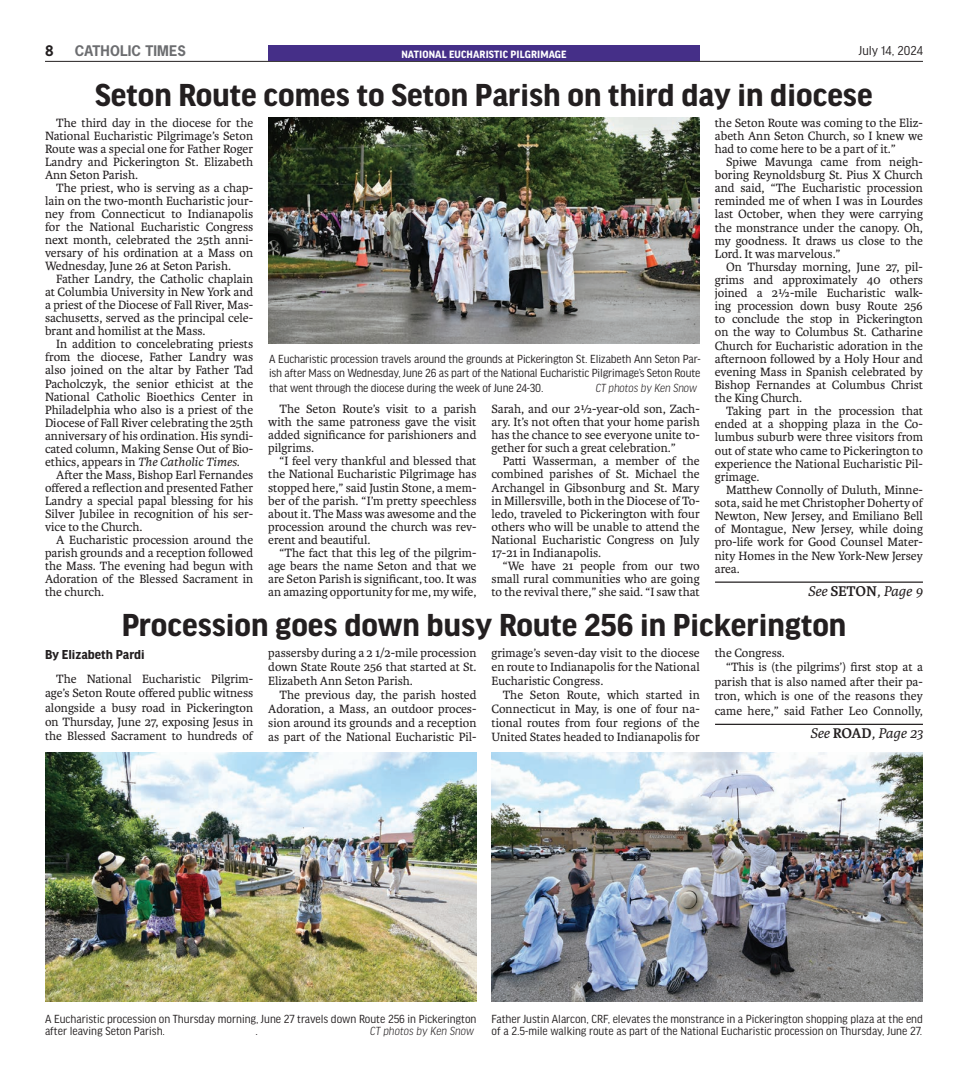
<style>
.page{position:relative;width:968px;height:1080px;background:#fff}
.page>*{position:absolute;margin:0;border:0;box-sizing:border-box;transform-origin:0 0}
.t1{font:700 33.75px "Good Headline Pro";color:#231f20}
.t2{font:italic 15px "Karmina";color:#231f20}
.t3{font:700 13.75px "Good Headline Pro";color:#231f20}
.t4{font:700 13.75px "News Gothic Std";letter-spacing:.01em;color:#6c6d70}
.t5{font:13.75px "Good Headline Pro Narr";color:#231f20}
.t6{font:700 13.75px "News Gothic Std";color:#231f20}
.t7{font:12.75px/13.1px "Karmina";color:#231f20;text-align:justify}
.t8{font:12.5px/14.9px "Good Headline Pro Narr";color:#231f20}
.t9{font:italic 300 12.5px "Good Headline Pro Narr";letter-spacing:-.01em;color:#231f20}
.t10{font:700 11.25px "Good Headline Pro";letter-spacing:.01em;color:#fff}
.s1{font-style:italic}
.s2{font-weight:700;font-style:normal}
</style>
<div class="page">
<hr style="left:45px;top:61px;width:877px;height:1px;background:#231f20">
<img style="left:268px;top:117px;width:431px;height:227px">
<img style="left:45px;top:752px;width:431px;height:249px">
<hr style="left:715px;top:724px;width:207px;height:1px;background:#231f20">
<img style="left:491px;top:752px;width:431px;height:249px">
<div style="left:268px;top:45px;width:431px;height:16px;background:#452f88"></div>
<hr style="left:715px;top:582px;width:207px;height:1px;background:#231f20">
<p class="t6" style="left:45px;top:41px;width:10px">8</p>
<p class="t4" style="left:75px;top:41px;width:112px">CATHOLIC TIMES</p>
<p class="t5" style="left:859px;top:44px;width:65px">July 14, 2024</p>
<p class="t10" style="left:401px;top:49px;width:167px">NATIONAL EUCHARISTIC PILGRIMAGE</p>
<h1 class="t1" style="left:95px;top:79px;width:779px">Seton Route comes to Seton Parish on third day in diocese</h1>
<p class="t7" style="left:45px;top:116px;width:210px;text-indent:11px">The third day in the diocese for the National Eucharistic Pilgrimage’s Seton Route was a special one for Father Roger Landry and Pickerington St. Elizabeth Ann Seton Parish.</p>
<p class="t7" style="left:45px;top:181px;width:210px;text-indent:11px">The priest, who is serving as a chap&shy;lain on the two-month Eucharistic jour&shy;ney from Connecticut to Indianapolis for the National Eucharistic Congress next month, celebrated the 25th anni&shy;versary of his ordination at a Mass on Wednesday, June 26 at Seton Parish.</p>
<p class="t7" style="left:45px;top:273px;width:210px;text-indent:11px">Father Landry, the Catholic chaplain at Columbia University in New York and a priest of the Diocese of Fall River, Mas&shy;sachusetts, served as the principal cele&shy;brant and homilist at the Mass.</p>
<p class="t7" style="left:45px;top:338px;width:210px;text-indent:11px">In addition to concelebrating priests from the diocese, Father Landry was also joined on the altar by Father Tad Pacholczyk, the senior ethicist at the National Catholic Bioethics Center in Philadelphia who also is a priest of the Diocese of Fall River celebrating the 25th anniversary of his ordination. His syndi&shy;cated column, Making Sense Out of Bio&shy;ethics, appears in <span class="s1">The Catholic Times</span>.</p>
<p class="t7" style="left:45px;top:468px;width:210px;text-indent:11px">After the Mass, Bishop Earl Fernandes offered a reflection and presented Father Landry a special papal blessing for his Silver Jubilee in recognition of his ser&shy;vice to the Church.</p>
<p class="t7" style="left:45px;top:534px;width:210px;text-indent:11px">A Eucharistic procession around the parish grounds and a reception followed the Mass. The evening had begun with Adoration of the Blessed Sacrament in the church.</p>
<p class="t8" style="left:269px;top:351px;width:433px;text-align:justify">A Eucharistic procession travels around the grounds at Pickerington St. Elizabeth Ann Seton Par&shy;ish after Mass on Wednesday, June 26 as part of the National Eucharistic Pilgrimage’s Seton Route that went through the diocese during the week of June 24-30.</p>
<p class="t9" style="left:595px;top:382px;width:103px">CT photos by Ken Snow</p>
<p class="t7" style="left:268px;top:403px;width:210px;text-indent:11px">The Seton Route’s visit to a parish with the same patroness gave the visit added significance for parishioners and pilgrims.</p>
<p class="t7" style="left:268px;top:455px;width:210px;text-indent:11px">“I feel very thankful and blessed that the National Eucharistic Pilgrimage has stopped here,” said Justin Stone, a mem&shy;ber of the parish. “I’m pretty speechless about it. The Mass was awesome and the procession around the church was rev&shy;erent and beautiful.</p>
<p class="t7" style="left:268px;top:546px;width:210px;text-indent:11px">“The fact that this leg of the pilgrim&shy;age bears the name Seton and that we are Seton Parish is significant, too. It was an amazing opportunity for me, my wife,</p>
<p class="t7" style="left:491px;top:403px;width:210px">Sarah, and our 2½-year-old son, Zach&shy;ary. It’s not often that your home parish has the chance to see everyone unite to&shy;gether for such a great celebration.”</p>
<p class="t7" style="left:491px;top:455px;width:210px;text-indent:11px">Patti Wasserman, a member of the combined parishes of St. Michael the Archangel in Gibsonburg and St. Mary in Millersville, both in the Diocese of To&shy;ledo, traveled to Pickerington with four others who will be unable to attend the National Eucharistic Congress on July 17-21 in Indianapolis.</p>
<p class="t7" style="left:491px;top:559px;width:210px;text-indent:11px">“We have 21 people from our two small rural communities who are going to the revival there,” she said. “I saw that</p>
<p class="t7" style="left:714px;top:116px;width:210px">the Seton Route was coming to the Eliz&shy;abeth Ann Seton Church, so I knew we had to come here to be a part of it.”</p>
<p class="t7" style="left:714px;top:155px;width:210px;text-indent:11px">Spiwe Mavunga came from neigh&shy;boring Reynoldsburg St. Pius X Church and said, “The Eucharistic procession reminded me of when I was in Lourdes last October, when they were carrying the monstrance under the canopy. Oh, my goodness. It draws us close to the Lord. It was marvelous.”</p>
<p class="t7" style="left:714px;top:260px;width:210px;text-indent:11px">On Thursday morning, June 27, pil&shy;grims and approximately 40 others joined a 2½-mile Eucharistic walk&shy;ing procession down busy Route 256 to conclude the stop in Pickerington on the way to Columbus St. Catharine Church for Eucharistic adoration in the afternoon followed by a Holy Hour and evening Mass in Spanish celebrated by Bishop Fernandes at Columbus Christ the King Church.</p>
<p class="t7" style="left:714px;top:405px;width:210px;text-indent:11px">Taking part in the procession that ended at a shopping plaza in the Co&shy;lumbus suburb were three visitors from out of state who came to Pickerington to experience the National Eucharistic Pil&shy;grimage.</p>
<p class="t7" style="left:714px;top:483px;width:210px;text-indent:11px">Matthew Connolly of Duluth, Minne&shy;sota, said he met Christopher Doherty of Newton, New Jersey, and Emiliano Bell of Montague, New Jersey, while doing pro-life work for Good Counsel Mater&shy;nity Homes in the New York-New Jersey area.</p>
<p class="t2" style="left:807px;top:583px;width:117px">See <span class="s2">SETON</span>, Page 9</p>
<h1 class="t1" style="left:122px;top:609px;width:726px">Procession goes down busy Route 256 in Pickerington</h1>
<p class="t3" style="left:45px;top:648px;width:101px">By Elizabeth Pardi</p>
<p class="t7" style="left:45px;top:672px;width:210px;line-height:14.2px;text-indent:11px">The National Eucharistic Pilgrim&shy;age’s Seton Route offered public witness alongside a busy road in Pickerington on Thursday, June 27, exposing Jesus in the Blessed Sacrament to hundreds of</p>
<p class="t7" style="left:268px;top:646px;width:210px;line-height:14px">passersby during a 2 1/2-mile procession down State Route 256 that started at St.<br>Elizabeth Ann Seton Parish.</p>
<p class="t7" style="left:268px;top:688px;width:210px;line-height:14px;text-indent:11px">The previous day, the parish hosted Adoration, a Mass, an outdoor proces&shy;sion around its grounds and a reception as part of the National Eucharistic Pil-</p>
<p class="t7" style="left:491px;top:646px;width:210px;line-height:14px">grimage’s seven-day visit to the diocese en route to Indianapolis for the National Eucharistic Congress.</p>
<p class="t7" style="left:491px;top:688px;width:210px;line-height:14px;text-indent:11px">The Seton Route, which started in Connecticut in May, is one of four na&shy;tional routes from four regions of the United States headed to Indianapolis for</p>
<p class="t7" style="left:714px;top:646px;width:72px">the Congress.</p>
<p class="t7" style="left:726px;top:661px;width:198px">“This is (the pilgrims’) first stop at a</p>
<p class="t7" style="left:714px;top:675px;width:210px">parish that is also named after their pa-</p>
<p class="t7" style="left:714px;top:690px;width:210px">tron, which is one of the reasons they</p>
<p class="t7" style="left:714px;top:705px;width:210px">came here,” said Father Leo Connolly,</p>
<p class="t2" style="left:810px;top:725px;width:114px">See <span class="s2">ROAD</span>, Page 23</p>
<p class="t8" style="left:45px;top:1012px;width:433px;line-height:12.5px">A Eucharistic procession on Thursday morning, June 27 travels down Route 256 in Pickerington after leaving Seton Parish.</p>
<p class="t8" style="left:255px;top:1024px;width:4px">.</p>
<p class="t9" style="left:370px;top:1025px;width:105px">CT photos by Ken Snow</p>
<p class="t8" style="left:491px;top:1012px;width:433px;line-height:12.5px">Father Justin Alarcon, CRF, elevates the monstrance in a Pickerington shopping plaza at the end of a 2.5-mile walking route as part of the National Eucharistic procession on Thursday, June 27.</p>
</div>
